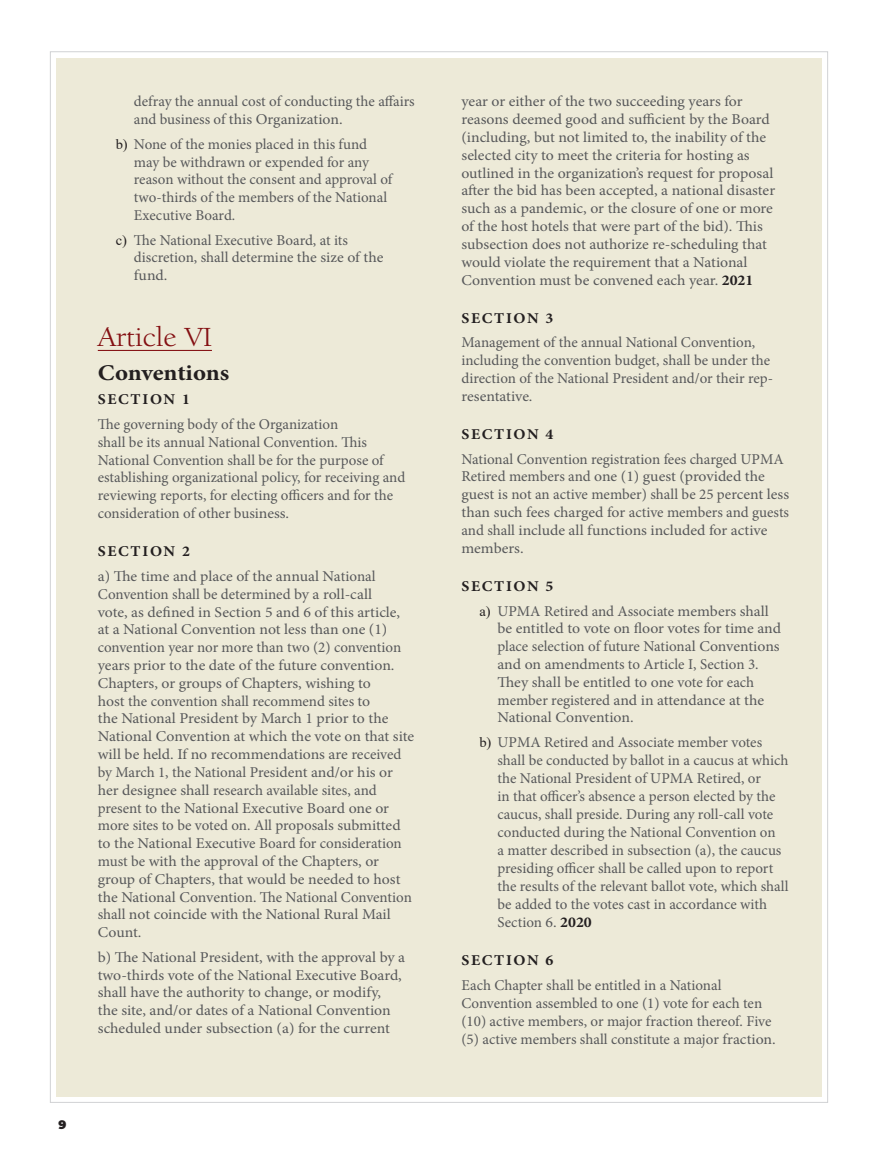
<style>
.page{position:relative;width:878px;height:1168px;background:#fff}
.page>*{position:absolute;margin:0;border:0;box-sizing:border-box;transform-origin:0 0}
.Heading_2{font:28.5px "ITC Berkeley Old Style Book";color:#840f12;scale:1.1 1}
.Heading_3{font:700 22.5px "Minion Pro";letter-spacing:-.005em;color:#231f20;scale:1.1 1}
.Body_Text{font:15px/17.9px "Minion Pro";letter-spacing:-.005em;color:#57585a}
.Body_Text-2{font:15px/17.9px "Minion Pro";letter-spacing:-.005em;color:#57585a;scale:1.05 1}
.Heading_4{font:700 15px "Minion Pro";letter-spacing:.105em;color:#231f20;scale:1.05 1}
.t1{font:900 12px "Montserrat";color:#231f20}
.s1{font-family:"Times New Roman";font-size:14.25px;color:#231f20}
.s2{font-weight:700;color:#231f20}
</style>
<div class="page">
<div style="left:56px;top:58px;width:765px;height:1038px;background:#edead8"></div>
<hr style="left:98px;top:350px;width:114px;height:1px;background:#840f12">
<p class="Body_Text" style="left:134px;top:93px;width:282px">defray the annual cost of conducting the affairs and business of this Organization.</p>
<p class="Body_Text" style="left:134px;top:135px;width:260px;text-indent:-18px"><span class="s1">b)</span> None of the monies placed in this fund may be withdrawn or expended for any reason without the consent and approval of two-thirds of the members of the National Executive Board.</p>
<p class="Body_Text" style="left:134px;top:231px;width:251px;text-indent:-18px"><span class="s1">c)</span> The National Executive Board, at its discretion, shall determine the size of the fund.</p>
<p class="Heading_2" style="left:98px;top:320px;width:105px">Article VI</p>
<p class="Heading_3" style="left:98px;top:357px;width:121px">Conventions</p>
<p class="Heading_4" style="left:98px;top:389px;width:89px">SECTION 1</p>
<p class="Body_Text" style="left:98px;top:415px;width:309px">The governing body of the Organization<br>shall be its annual National Convention. This National Convention shall be for the purpose of establishing organizational policy, for receiving and reviewing reports, for electing officers and for the consideration of other business.</p>
<p class="Heading_4" style="left:98px;top:541px;width:89px">SECTION 2</p>
<p class="Body_Text-2" style="left:98px;top:567px;width:303px">a) The time and place of the annual National Convention shall be determined by a roll-call<br>vote, as defined in Section 5 and 6 of this article, at a National Convention not less than one (1) convention year nor more than two (2) convention years prior to the date of the future convention.<br>Chapters, or groups of Chapters, wishing to<br>host the convention shall recommend sites to<br>the National President by March 1 prior to the National Convention at which the vote on that site will be held. If no recommendations are received by March 1, the National President and/or his or her designee shall research available sites, and present to the National Executive Board one or more sites to be voted on. All proposals submitted to the National Executive Board for consideration must be with the approval of the Chapters, or group of Chapters, that would be needed to host the National Convention. The National Convention shall not coincide with the National Rural Mail Count.</p>
<p class="Body_Text-2" style="left:98px;top:948px;width:294px">b) The National President, with the approval by a two-thirds vote of the National Executive Board, shall have the authority to change, or modify,<br>the site, and/or dates of a National Convention scheduled under subsection (a) for the current</p>
<p class="t1" style="left:59px;top:1116px;width:9px">9</p>
<p class="Body_Text-2" style="left:461px;top:93px;width:300px">year or either of the two succeeding years for reasons deemed good and sufficient by the Board (including, but not limited to, the inability of the selected city to meet the criteria for hosting as outlined in the organization’s request for proposal after the bid has been accepted, a national disaster such as a pandemic, or the closure of one or more of the host hotels that were part of the bid). This subsection does not authorize re-scheduling that would violate the requirement that a National Convention must be convened each year. <span class="s2">2021</span></p>
<p class="Heading_4" style="left:461px;top:307px;width:89px">SECTION 3</p>
<p class="Body_Text" style="left:461px;top:334px;width:313px">Management of the annual National Convention, including the convention budget, shall be under the direction of the National President and/or their rep&shy;resentative.</p>
<p class="Heading_4" style="left:461px;top:424px;width:89px">SECTION 4</p>
<p class="Body_Text" style="left:461px;top:450px;width:329px">National Convention registration fees charged UPMA Retired members and one (1) guest (provided the guest is not an active member) shall be 25 percent less than such fees charged for active members and guests and shall include all functions included for active members.</p>
<p class="Heading_4" style="left:461px;top:575px;width:89px">SECTION 5</p>
<p class="Body_Text" style="left:497px;top:602px;width:285px;text-indent:-18px"><span class="s1">a)</span> UPMA Retired and Associate members shall be entitled to vote on floor votes for time and place selection of future National Conventions and on amendments to Article I, Section 3.<br>They shall be entitled to one vote for each member registered and in attendance at the National Convention.</p>
<p class="Body_Text" style="left:497px;top:733px;width:292px;text-indent:-18px"><span class="s1">b)</span> UPMA Retired and Associate member votes shall be conducted by ballot in a caucus at which the National President of UPMA Retired, or<br>in that officer’s absence a person elected by the caucus, shall preside. During any roll-call vote conducted during the National Convention on<br>a matter described in subsection (a), the caucus presiding officer shall be called upon to report the results of the relevant ballot vote, which shall be added to the votes cast in accordance with Section 6. <span class="s2">2020</span></p>
<p class="Heading_4" style="left:461px;top:950px;width:89px">SECTION 6</p>
<p class="Body_Text" style="left:461px;top:976px;width:316px">Each Chapter shall be entitled in a National Convention assembled to one (1) vote for each ten (10) active members, or major fraction thereof. Five (5) active members shall constitute a major fraction.</p>
</div>
